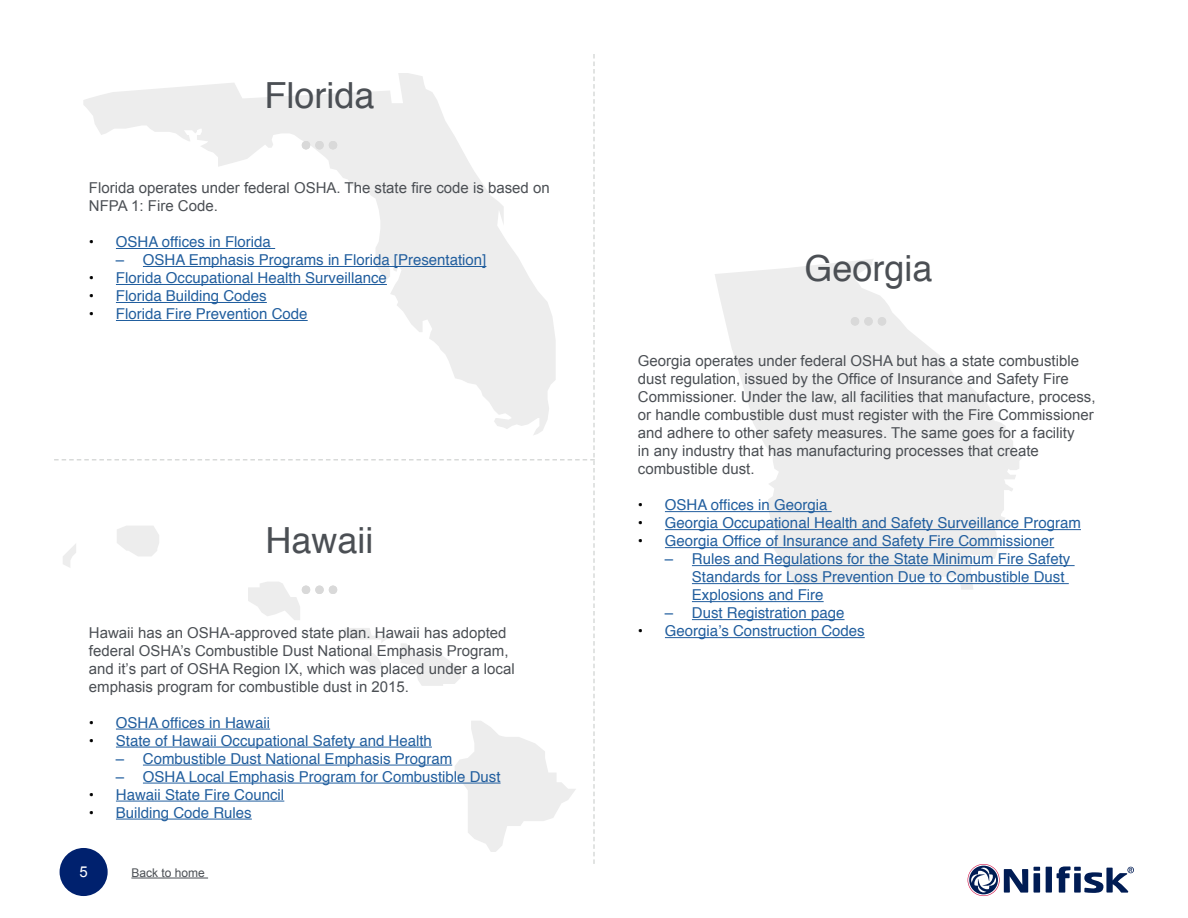
<style>
.page{position:relative;width:1188px;height:918px;background:#fff}
.page>*{position:absolute;margin:0;border:0;box-sizing:border-box;transform-origin:0 0}
.t1{font:36px "Helvetica";color:#4b4f54}
.t2{font:15px/18px "Helvetica";color:#215e9e}
.t3{font:15px/18px "Arial";color:#4b4f54}
.t4{font:15px "Arial";color:#fff}
.t5{font:12px "Arial";color:#4b4f54}
.s1{color:#000}
</style>
<div class="page">
<svg style="left:715px;top:259px;width:307px;height:331px;fill:#ededed"></svg>
<svg style="left:850px;top:317px;width:37px;height:9px"></svg>
<svg style="left:54px;top:54px;width:541px;height:810px"></svg>
<hr style="left:665px;top:511px;width:167px;height:1px;background:#215e9e">
<hr style="left:665px;top:529px;width:416px;height:1px;background:#215e9e">
<hr style="left:665px;top:547px;width:389px;height:1px;background:#215e9e">
<hr style="left:692px;top:565px;width:383px;height:1px;background:#215e9e">
<hr style="left:692px;top:583px;width:377px;height:1px;background:#215e9e">
<hr style="left:692px;top:601px;width:132px;height:1px;background:#215e9e">
<hr style="left:692px;top:619px;width:153px;height:1px;background:#215e9e">
<hr style="left:665px;top:637px;width:200px;height:1px;background:#215e9e">
<div style="left:1046px;top:867px;width:6px;height:26px;background:#001c54"></div>
<div style="left:1034px;top:873px;width:6px;height:20px;background:#001c54"></div>
<svg style="left:1034px;top:867px;width:6px;height:4px"></svg>
<svg style="left:968px;top:864px;width:60px;height:32px"></svg>
<svg style="left:1057px;top:866px;width:77px;height:27px"></svg>
<div style="left:60px;top:848px;width:48px;height:48px;background:#00216e;border-radius:50%"></div>
<hr style="left:131px;top:878px;width:77px;height:1px;background:#4b4f54">
<h1 class="t1" style="left:264px;top:68px;width:112px">Florida</h1>
<p class="t3" style="left:89px;top:179px;width:462px">Florida operates under federal OSHA. The state fire code is based on<br>NFPA 1: Fire Code.</p>
<p class="t2" style="left:89px;top:234px;width:184px"><span class="s1">•</span> OSHA offices in Florida</p>
<p class="t2" style="left:116px;top:252px;width:372px">– OSHA Emphasis Programs in Florida [Presentation]</p>
<p class="t2" style="left:89px;top:270px;width:299px"><span class="s1">•</span> Florida Occupational Health Surveillance</p>
<p class="t2" style="left:89px;top:288px;width:179px"><span class="s1">•</span> Florida Building Codes</p>
<p class="t2" style="left:89px;top:306px;width:220px"><span class="s1">•</span> Florida Fire Prevention Code</p>
<h1 class="t1" style="left:265px;top:512px;width:109px">Hawaii</h1>
<p class="t3" style="left:89px;top:624px;width:427px">Hawaii has an OSHA-approved state plan. Hawaii has adopted federal OSHA’s Combustible Dust National Emphasis Program, and it’s part of OSHA Region IX, which was placed under a local emphasis program for combustible dust in 2015.</p>
<p class="t2" style="left:89px;top:714px;width:183px"><span class="s1">•</span> OSHA offices in Hawaii</p>
<p class="t2" style="left:89px;top:732px;width:344px"><span class="s1">•</span> State of Hawaii Occupational Safety and Health</p>
<p class="t2" style="left:116px;top:750px;width:338px">– Combustible Dust National Emphasis Program</p>
<p class="t2" style="left:116px;top:768px;width:386px">– OSHA Local Emphasis Program for Combustible Dust</p>
<p class="t2" style="left:89px;top:786px;width:197px"><span class="s1">•</span> Hawaii State Fire Council</p>
<p class="t2" style="left:89px;top:804px;width:164px"><span class="s1">•</span> Building Code Rules</p>
<p class="t4" style="left:79px;top:862px;width:10px">5</p>
<p class="t5" style="left:131px;top:865px;width:75px">Back to home</p>
<h1 class="t1" style="left:804px;top:241px;width:130px">Georgia</h1>
<p class="t3" style="left:638px;top:352px;width:459px">Georgia operates under federal OSHA but has a state combustible dust regulation, issued by the Office of Insurance and Safety Fire Commissioner. Under the law, all facilities that manufacture, process, or handle combustible dust must register with the Fire Commissioner and adhere to other safety measures. The same goes for a facility<br>in any industry that has manufacturing processes that create combustible dust.</p>
<p class="t2" style="left:638px;top:497px;width:191px"><span class="s1">•</span> OSHA offices in Georgia</p>
<p class="t2" style="left:638px;top:515px;width:445px"><span class="s1">•</span> Georgia Occupational Health and Safety Surveillance Program</p>
<p class="t2" style="left:638px;top:533px;width:418px"><span class="s1">•</span> Georgia Office of Insurance and Safety Fire Commissioner</p>
<p class="t2" style="left:692px;top:551px;width:380px;text-indent:-27px">– Rules and Regulations for the State Minimum Fire Safety<br>Standards for Loss Prevention Due to Combustible Dust<br>Explosions and Fire</p>
<p class="t2" style="left:665px;top:605px;width:181px">– Dust Registration page</p>
<p class="t2" style="left:638px;top:623px;width:228px"><span class="s1">•</span> Georgia’s Construction Codes</p>
</div>
